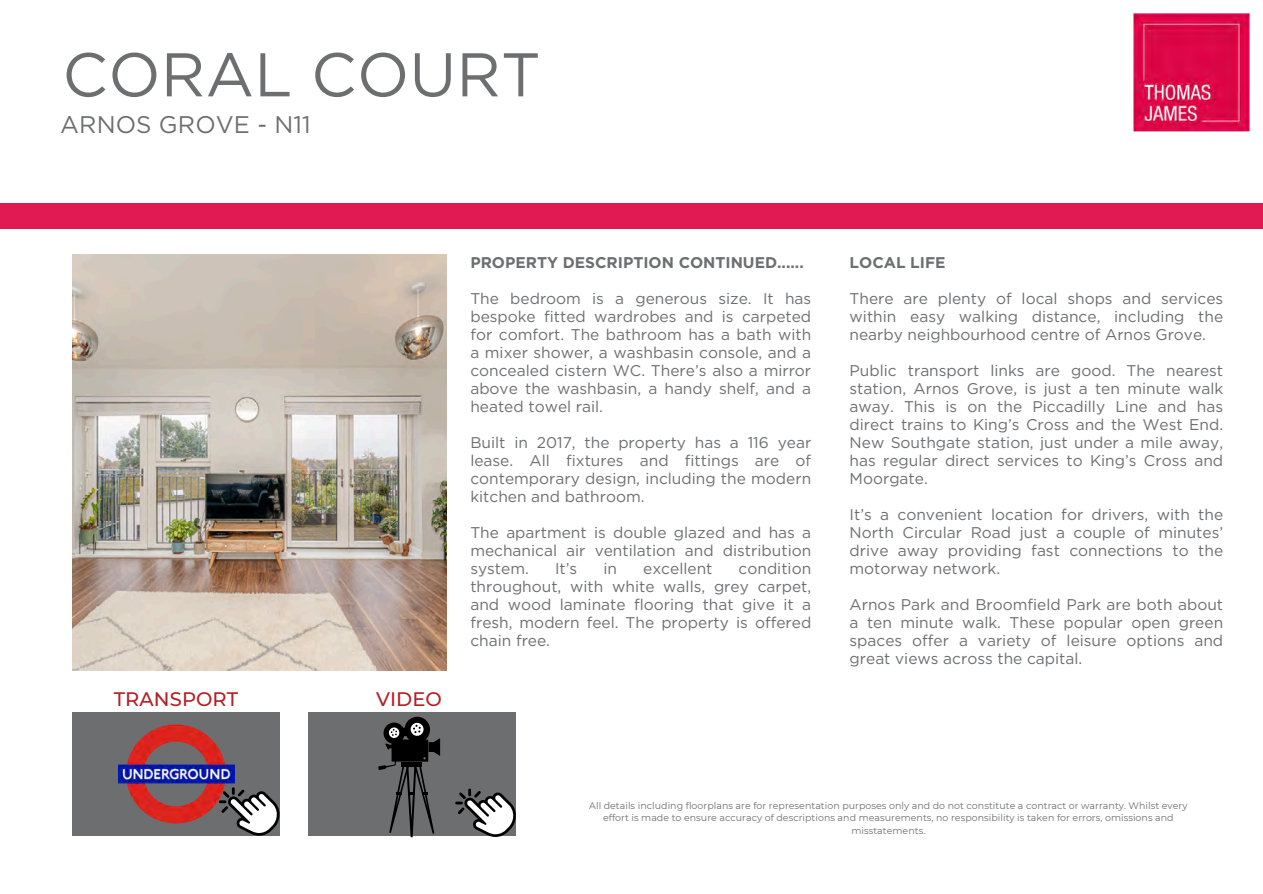
<style>
.page{position:relative;width:1263px;height:894px;background:#fff}
.page>*{position:absolute;margin:0;border:0;box-sizing:border-box;transform-origin:0 0}
.t1{font:61.5px "Gotham";letter-spacing:.005em;color:#6d6e70}
.t2{font:24px "Gotham";letter-spacing:.005em;color:#6d6e70}
.t3{font:500 19.5px "Montserrat";letter-spacing:.005em;color:#b51f24}
.t4{font:15.45px/18px "Gotham";color:#6d6e70;text-align:justify}
.t5{font:700 15.45px "Gotham";color:#6d6e70}
.t6{font:9.45px/12.6px "Montserrat";letter-spacing:.005em;color:#6d6e70;text-align:center}
</style>
<div class="page">
<div style="left:0;top:204px;width:1263px;height:25px;background:#e21a54"></div>
<div style="left:72px;top:711px;width:208px;height:124px;background:#6d6e70"></div>
<svg style="left:234px;top:787px;width:46px;height:48px"></svg>
<img style="left:72px;top:254px;width:375px;height:416px">
<img style="left:1133px;top:13px;width:117px;height:119px">
<img style="left:118px;top:724px;width:116px;height:100px">
<div style="left:309px;top:711px;width:207px;height:124px;background:#6d6e70"></div>
<svg style="left:455px;top:788px;width:61px;height:48px"></svg>
<svg style="left:378px;top:716px;width:62px;height:121px"></svg>
<h3 class="t1" style="left:62px;top:37px;width:480px">CORAL COURT</h3>
<h3 class="t2" style="left:60px;top:110px;width:252px">ARNOS GROVE - N11</h3>
<h5 class="t3" style="left:114px;top:687px;width:126px">TRANSPORT</h5>
<p class="t3" style="left:376px;top:687px;width:67px">VIDEO</p>
<h2 class="t5" style="left:470px;top:253px;width:335px">PROPERTY DESCRIPTION CONTINUED......</h2>
<p class="t4" style="left:470px;top:289px;width:342px">The bedroom is a generous size. It has bespoke fitted wardrobes and is carpeted for comfort. The bathroom has a bath with a mixer shower, a washbasin console, and a concealed cistern WC. There’s also a mirror above the washbasin, a handy shelf, and a heated towel rail.</p>
<p class="t4" style="left:470px;top:433px;width:342px">Built in 2017, the property has a 116 year lease. All fixtures and fittings are of contemporary design, including the modern kitchen and bathroom.</p>
<h4 class="t4" style="left:470px;top:523px;width:342px">The apartment is double glazed and has a mechanical air ventilation and distribution system.</h4>
<h4 class="t4" style="left:470px;top:559px;width:342px;text-indent:268px">condition throughout, with white walls, grey carpet, and wood laminate flooring that give it a fresh, modern feel. The property is offered chain free.</h4>
<h4 class="t4" style="left:555px;top:559px;width:24px">It’s</h4>
<h4 class="t4" style="left:603px;top:559px;width:15px">in</h4>
<h4 class="t4" style="left:643px;top:559px;width:71px">excellent</h4>
<h4 class="t5" style="left:850px;top:253px;width:97px">LOCAL LIFE</h4>
<h5 class="t4" style="left:850px;top:289px;width:375px">There are plenty of local shops and services within easy walking distance, including the nearby neighbourhood centre of Arnos Grove.</h5>
<h5 class="t4" style="left:850px;top:361px;width:375px">Public transport links are good. The nearest station, Arnos Grove, is just a ten minute walk away. This is on the Piccadilly Line and has direct trains to King’s Cross and the West End.<br>New Southgate station, just under a mile away, has regular direct services to King’s Cross and Moorgate.</h5>
<h5 class="t4" style="left:850px;top:505px;width:375px">It’s a convenient location for drivers, with the North Circular Road just a couple of minutes’ drive away providing fast connections to the motorway network.</h5>
<h5 class="t4" style="left:850px;top:595px;width:375px">Arnos Park and Broomfield Park are both about a ten minute walk. These popular open green spaces offer a variety of leisure options and great views across the capital.</h5>
<p class="t6" style="left:589px;top:798px;width:600px">All details including floorplans are for representation purposes only and do not constitute a contract or warranty. Whilst every effort is made to ensure accuracy of descriptions and measurements, no responsibility is taken for errors, omissions and misstatements.</p>
</div>
